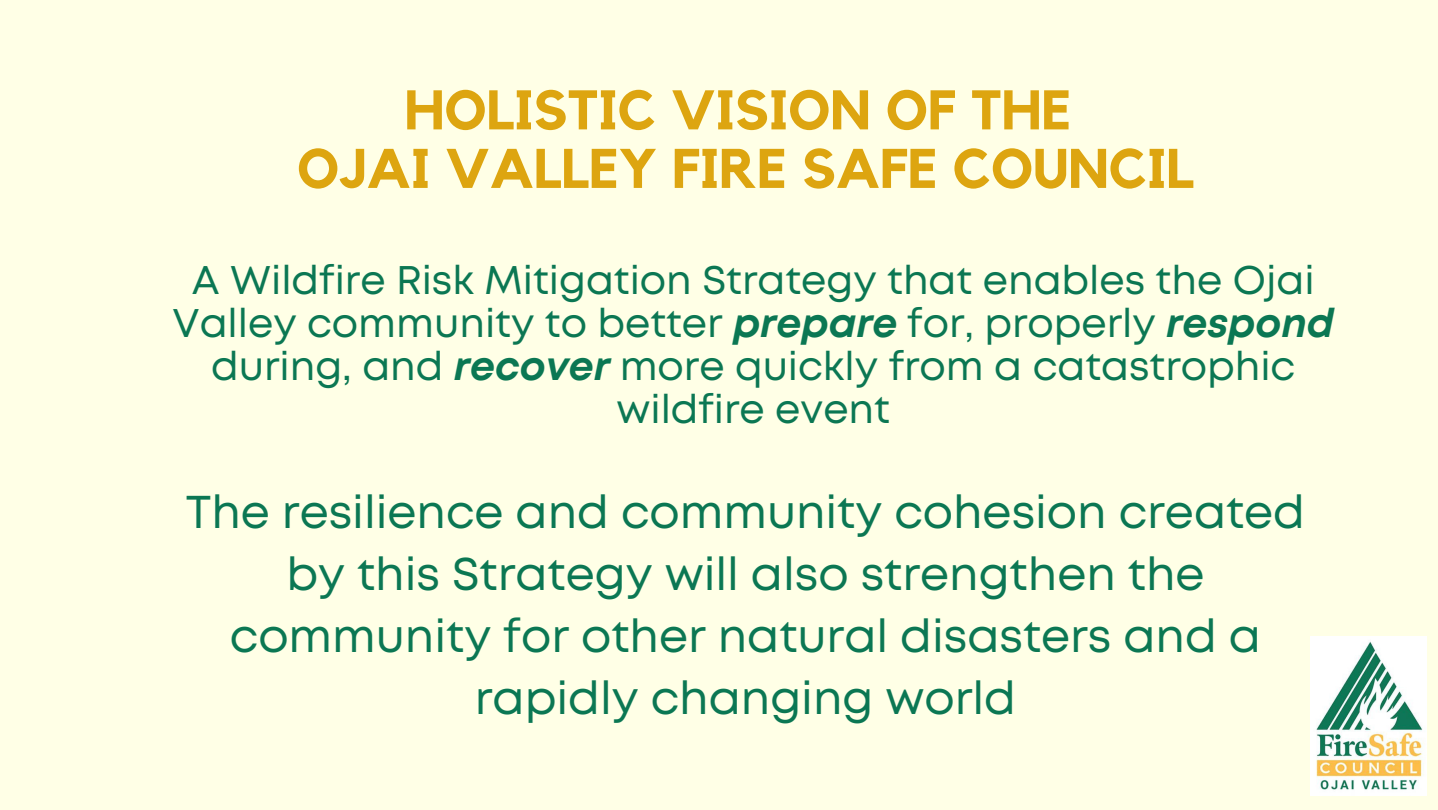
<style>
.page{position:relative;width:1438px;height:810px;background:#ffffe6}
.page>*{position:absolute;margin:0;border:0;box-sizing:border-box;transform-origin:0 0}
.t1{font:700 55.2px "Kollektif";color:#dda510}
.t2{font:45.9px/61.9px "Mont";color:#0b7753;text-align:center}
.t3{font:39.9px/42.8px "Mont";color:#0b7753;text-align:center}
.s1{font-weight:700;font-style:italic}
</style>
<div class="page">
<img style="left:1311px;top:637px;width:115px;height:159px">
<p class="t1" style="left:405px;top:85px;width:668px">HOLISTIC VISION OF THE</p>
<p class="t1" style="left:297px;top:143px;width:898px">OJAI VALLEY FIRE SAFE COUNCIL</p>
<p class="t3" style="left:172px;top:262px;width:1163px">A Wildfire Risk Mitigation Strategy that enables the Ojai Valley community to better <span class="s1">prepare</span> for, properly <span class="s1">respond </span>during, and <span class="s1">recover</span> more quickly from a catastrophic wildfire event</p>
<p class="t2" style="left:186px;top:485px;width:1121px">The resilience and community cohesion created by this Strategy will also strengthen the community for other natural disasters and a rapidly changing world</p>
</div>
